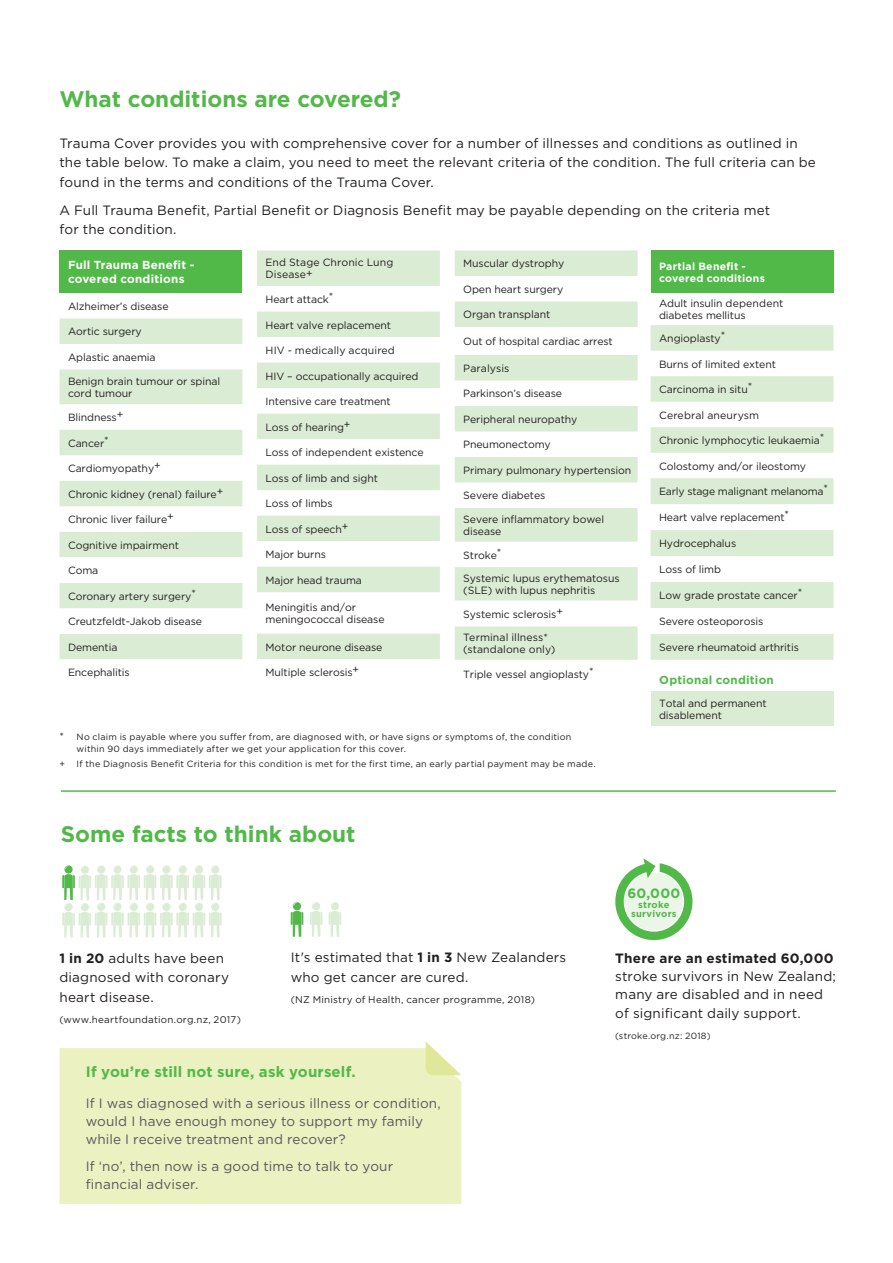
<style>
.page{position:relative;width:893px;height:1263px;background:#fff}
.page>*{position:absolute;margin:0;border:0;box-sizing:border-box;transform-origin:0 0}
.t1{font:700 22.5px "Gotham";color:#51b948}
.t2{font:700 15px "Gotham";letter-spacing:.01em;color:#51b948}
.t3{font:13.5px/19.5px "Gotham";letter-spacing:.01em;color:#231f20}
.t4{font:13.5px/18px "Gotham";letter-spacing:.01em;color:#57585a}
.t5{font:700 13.5px "Gotham";letter-spacing:.015em;color:#231f20}
.t6{font:700 13.5px "Gotham";color:#51b948}
.t7{font:700 11.7px/14px "Gotham";letter-spacing:.02em;color:#fff}
.t8{font:700 11.7px "Gotham";letter-spacing:.025em;color:#51b948}
.t9{font:10.5px/12px "Gotham";letter-spacing:-.01em;color:#231f20}
.t10{font:10.5px/12px "Gotham";letter-spacing:.01em;color:#231f20}
.t11{font:700 10.5px/12px "Gotham";letter-spacing:.025em;color:#fff}
.t12{font:10.5px "Gotham";letter-spacing:.015em;color:#231f20}
.t13{font:9.75px "Gotham";letter-spacing:.025em;color:#231f20}
.t14{font:700 9.45px/9.4px "Gotham";letter-spacing:.025em;color:#51b948;text-align:center}
.t15{font:9px/12px "Gotham";letter-spacing:.025em;color:#231f20}
.s1{font-size:10.5px}
.s2{font-weight:700}
</style>
<div class="page">
<div style="left:60px;top:1048px;width:401px;height:156px;background:#ebf1c1"></div>
<svg style="left:426px;top:1041px;width:35px;height:34px"></svg>
<svg style="left:615px;top:858px;width:77px;height:82px"></svg>
<svg style="left:291px;top:902px;width:12px;height:35px"></svg>
<svg style="left:329px;top:902px;width:12px;height:35px"></svg>
<svg style="left:310px;top:902px;width:12px;height:35px"></svg>
<svg style="left:62px;top:865px;width:160px;height:72px"></svg>
<hr style="left:61px;top:790px;width:775px;height:2px;background:#51b948">
<div style="left:651px;top:250px;width:182px;height:43px;background:#51b948"></div>
<svg style="left:651px;top:325px;width:182px;height:335px"></svg>
<svg style="left:651px;top:530px;width:182px;height:78px"></svg>
<div style="left:651px;top:692px;width:182px;height:34px;background:#dbecd4"></div>
<div style="left:60px;top:250px;width:182px;height:43px;background:#51b948"></div>
<svg style="left:60px;top:318px;width:182px;height:239px;fill:#dbecd4"></svg>
<svg style="left:60px;top:583px;width:182px;height:76px"></svg>
<svg style="left:257px;top:250px;width:183px;height:409px;fill:#dbecd4"></svg>
<svg style="left:455px;top:250px;width:183px;height:292px;fill:#dbecd4"></svg>
<svg style="left:455px;top:567px;width:183px;height:93px"></svg>
<h1 class="t1" style="left:60px;top:84px;width:343px">What conditions are covered?</h1>
<p class="t3" style="left:60px;top:133px;width:758px">Trauma Cover provides you with comprehensive cover for a number of illnesses and conditions as outlined in the table below. To make a claim, you need to meet the relevant criteria of the condition. The full criteria can be found in the terms and conditions of the Trauma Cover.</p>
<p class="t3" style="left:60px;top:200px;width:712px">A Full Trauma Benefit, Partial Benefit or Diagnosis Benefit may be payable depending on the criteria met for the condition.</p>
<p class="t7" style="left:68px;top:258px;width:128px">Full Trauma Benefit - covered conditions</p>
<p class="t9" style="left:68px;top:300px;width:102px">Alzheimer’s disease</p>
<p class="t9" style="left:68px;top:325px;width:75px">Aortic surgery</p>
<p class="t9" style="left:68px;top:351px;width:89px">Aplastic anaemia</p>
<p class="t9" style="left:68px;top:375px;width:154px">Benign brain tumour or spinal cord tumour</p>
<p class="t9" style="left:68px;top:411px;width:57px">Blindness+</p>
<p class="t9" style="left:68px;top:437px;width:42px">Cancer*</p>
<p class="t9" style="left:68px;top:462px;width:94px">Cardiomyopathy+</p>
<p class="t9" style="left:68px;top:488px;width:157px">Chronic kidney (renal) failure+</p>
<p class="t9" style="left:68px;top:513px;width:107px">Chronic liver failure+</p>
<p class="t9" style="left:68px;top:539px;width:112px">Cognitive impairment</p>
<p class="t9" style="left:68px;top:564px;width:32px">Coma</p>
<p class="t9" style="left:68px;top:590px;width:129px">Coronary artery surgery*</p>
<p class="t9" style="left:68px;top:615px;width:136px">Creutzfeldt-Jakob disease</p>
<p class="t9" style="left:68px;top:641px;width:51px">Dementia</p>
<p class="t9" style="left:68px;top:666px;width:63px">Encephalitis</p>
<p class="t10" style="left:266px;top:256px;width:129px">End Stage Chronic Lung<br>Disease+</p>
<p class="t9" style="left:266px;top:293px;width:69px">Heart attack*</p>
<p class="t9" style="left:266px;top:319px;width:127px">Heart valve replacement</p>
<p class="t10" style="left:266px;top:344px;width:131px">HIV - medically acquired</p>
<p class="t9" style="left:266px;top:370px;width:155px">HIV – occupationally acquired</p>
<p class="t9" style="left:266px;top:395px;width:127px">Intensive care treatment</p>
<p class="t9" style="left:266px;top:421px;width:86px">Loss of hearing+</p>
<p class="t9" style="left:266px;top:446px;width:160px">Loss of independent existence</p>
<p class="t9" style="left:266px;top:472px;width:114px">Loss of limb and sight</p>
<p class="t9" style="left:266px;top:497px;width:69px">Loss of limbs</p>
<p class="t9" style="left:266px;top:523px;width:84px">Loss of speech+</p>
<p class="t9" style="left:266px;top:548px;width:62px">Major burns</p>
<p class="t9" style="left:266px;top:574px;width:98px">Major head trauma</p>
<p class="t9" style="left:266px;top:601px;width:121px">Meningitis and/or meningococcal disease</p>
<p class="t9" style="left:266px;top:641px;width:118px">Motor neurone disease</p>
<p class="t9" style="left:266px;top:666px;width:95px">Multiple sclerosis+</p>
<p class="t9" style="left:463px;top:257px;width:103px">Muscular dystrophy</p>
<p class="t9" style="left:463px;top:283px;width:101px">Open heart surgery</p>
<p class="t9" style="left:463px;top:308px;width:89px">Organ transplant</p>
<p class="t9" style="left:463px;top:335px;width:151px">Out of hospital cardiac arrest</p>
<p class="t9" style="left:463px;top:362px;width:48px">Paralysis</p>
<p class="t9" style="left:463px;top:387px;width:100px">Parkinson’s disease</p>
<p class="t9" style="left:463px;top:413px;width:116px">Peripheral neuropathy</p>
<p class="t9" style="left:463px;top:438px;width:89px">Pneumonectomy</p>
<p class="t9" style="left:463px;top:464px;width:170px">Primary pulmonary hypertension</p>
<p class="t9" style="left:463px;top:489px;width:84px">Severe diabetes</p>
<p class="t9" style="left:463px;top:513px;width:142px">Severe inflammatory bowel disease</p>
<p class="t9" style="left:463px;top:549px;width:40px">Stroke*</p>
<p class="t9" style="left:463px;top:572px;width:158px">Systemic lupus erythematosus (SLE) with lupus nephritis</p>
<p class="t9" style="left:463px;top:608px;width:101px">Systemic sclerosis+</p>
<p class="t10" style="left:463px;top:631px;width:94px">Terminal illness* (standalone only)</p>
<p class="t9" style="left:463px;top:668px;width:132px">Triple vessel angioplasty*</p>
<p class="t15" style="left:77px;top:730px;width:496px;text-indent:-17px"><span class="s1">*</span> No claim is payable where you suffer from, are diagnosed with, or have signs or symptoms of, the condition within 90 days immediately after we get your application for this cover.</p>
<p class="t15" style="left:60px;top:758px;width:7px">+</p>
<p class="t15" style="left:77px;top:758px;width:520px">If the Diagnosis Benefit Criteria for this condition is met for the first time, an early partial payment may be made.</p>
<h1 class="t1" style="left:61px;top:819px;width:296px">Some facts to think about</h1>
<p class="t11" style="left:659px;top:260px;width:107px">Partial Benefit - covered conditions</p>
<p class="t9" style="left:659px;top:297px;width:126px">Adult insulin dependent diabetes mellitus</p>
<p class="t9" style="left:659px;top:332px;width:68px">Angioplasty*</p>
<p class="t9" style="left:659px;top:358px;width:118px">Burns of limited extent</p>
<p class="t9" style="left:659px;top:383px;width:95px">Carcinoma in situ*</p>
<p class="t12" style="left:659px;top:408px;width:102px">Cerebral aneurysm</p>
<p class="t9" style="left:659px;top:434px;width:167px">Chronic lymphocytic leukaemia*</p>
<p class="t9" style="left:659px;top:460px;width:149px">Colostomy and/or ileostomy</p>
<p class="t9" style="left:659px;top:485px;width:170px">Early stage malignant melanoma*</p>
<p class="t9" style="left:659px;top:511px;width:131px">Heart valve replacement*</p>
<p class="t9" style="left:659px;top:537px;width:79px">Hydrocephalus</p>
<p class="t9" style="left:659px;top:563px;width:64px">Loss of limb</p>
<p class="t9" style="left:659px;top:589px;width:145px">Low grade prostate cancer*</p>
<p class="t9" style="left:659px;top:615px;width:106px">Severe osteoporosis</p>
<p class="t9" style="left:659px;top:641px;width:141px">Severe rheumatoid arthritis</p>
<p class="t8" style="left:659px;top:672px;width:116px">Optional condition</p>
<p class="t9" style="left:659px;top:697px;width:109px">Total and permanent disablement</p>
<p class="t3" style="left:60px;top:948px;width:171px"><span class="s2">1 in 20</span> adults have been diagnosed with coronary heart disease.</p>
<p class="t13" style="left:60px;top:1013px;width:183px">(www.heartfoundation.org.nz, 2017)</p>
<p class="t3" style="left:291px;top:947px;width:277px">It's estimated that <span class="s2">1 in 3</span> New Zealanders who get cancer are cured.</p>
<p class="t13" style="left:291px;top:993px;width:246px">(NZ Ministry of Health, cancer programme, 2018)</p>
<h2 class="t2" style="left:86px;top:1062px;width:271px">If you’re still not sure, ask yourself.</h2>
<p class="t4" style="left:86px;top:1094px;width:357px">If I was diagnosed with a serious illness or condition, would I have enough money to support my family while I receive treatment and recover?</p>
<p class="t4" style="left:86px;top:1157px;width:309px">If ‘no’, then now is a good time to talk to your financial adviser.</p>
<p class="t6" style="left:627px;top:884px;width:55px">60,000</p>
<p class="t14" style="left:631px;top:899px;width:47px">stroke survivors</p>
<p class="t5" style="left:615px;top:949px;width:220px">There are an estimated 60,000</p>
<p class="t3" style="left:615px;top:967px;width:222px;line-height:18px">stroke survivors in New Zealand; many are disabled and in need</p>
<p class="t3" style="left:615px;top:1003px;width:187px">of significant daily support.</p>
<p class="t15" style="left:615px;top:1030px;width:97px">(stroke.org.nz: 2018)</p>
</div>
